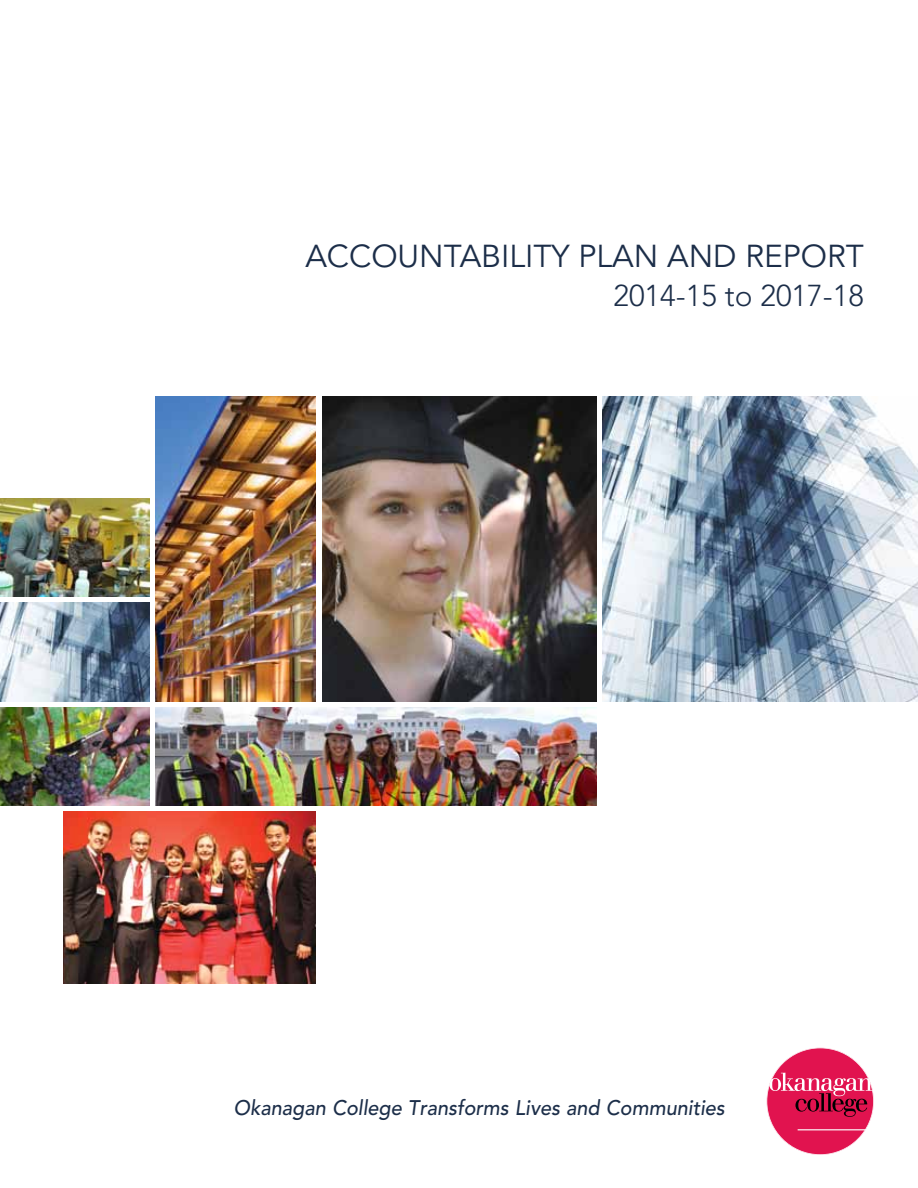
<style>
.page{position:relative;width:918px;height:1188px;background:#fff}
.page>*{position:absolute;margin:0;border:0;box-sizing:border-box;transform-origin:0 0}
.t1{font:31.5px "Avenir";color:#1c2e49}
.t2{font:300 30px "Avenir";color:#1c2e49}
.t3{font:italic 500 21px "Avenir";color:#1c2e49;scale:.95 1}
</style>
<div class="page">
<div style="left:766px;top:1048px;width:108px;height:107px;background:#e1134f;border:1px solid #fff;border-radius:50%"></div>
<hr style="left:798px;top:1129px;width:68px;height:1px;background:#fff">
<svg style="left:769px;top:1073px;width:104px;height:44px"></svg>
<img style="left:322px;top:397px;width:274px;height:304px">
<img style="left:156px;top:397px;width:160px;height:304px">
<img style="left:63px;top:811px;width:253px;height:172px">
<img style="left:156px;top:707px;width:440px;height:98px">
<img style="left:0;top:707px;width:150px;height:98px">
<img style="left:0;top:603px;width:150px;height:98px">
<img style="left:0;top:499px;width:150px;height:98px">
<img style="left:602px;top:397px;width:316px;height:304px">
<h1 class="t1" style="left:305px;top:238px;width:560px">ACCOUNTABILITY PLAN AND REPORT</h1>
<h2 class="t2" style="left:613px;top:278px;width:252px">2014-15 to 2017-18</h2>
<p class="t3" style="left:234px;top:1096px;width:519px">Okanagan College Transforms Lives and Communities</p>
</div>
